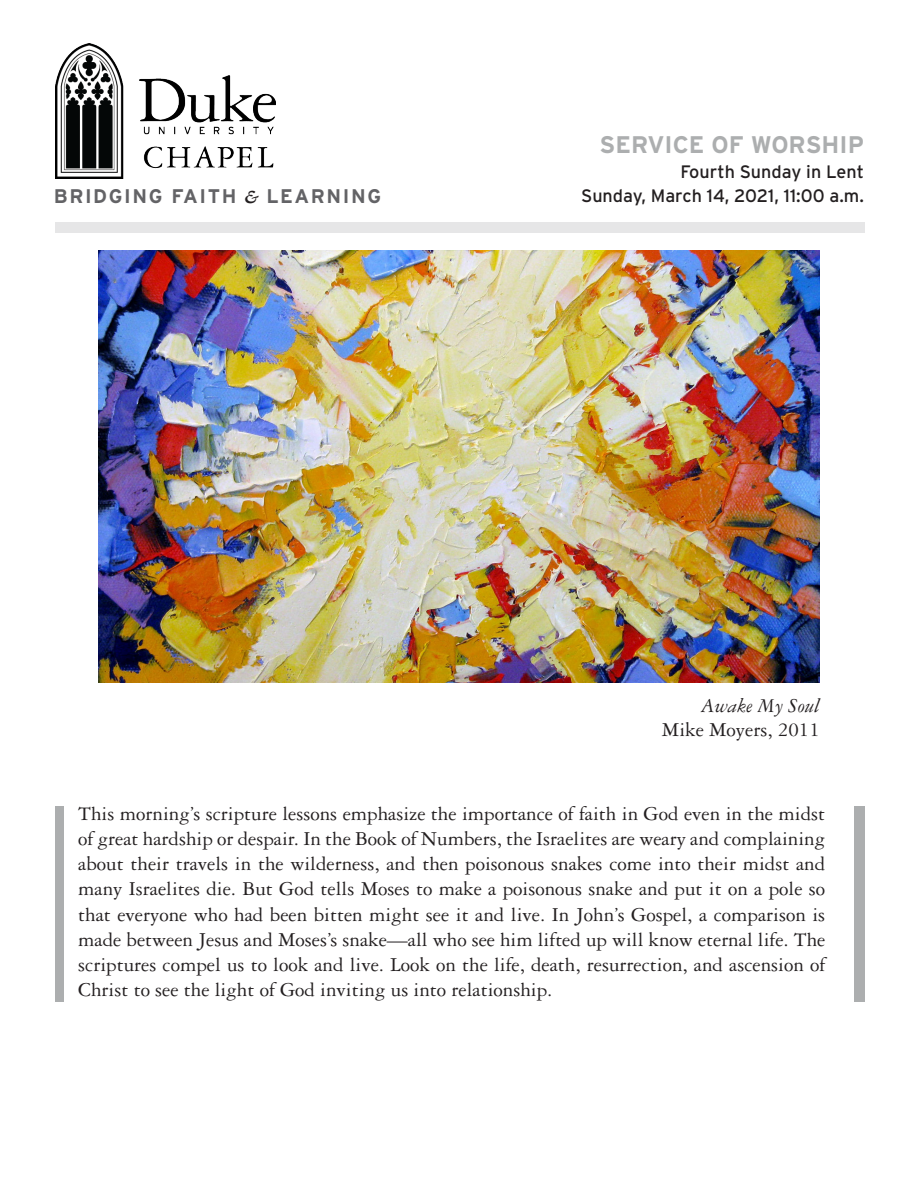
<style>
.page{position:relative;width:918px;height:1188px;background:#fff}
.page>*{position:absolute;margin:0;border:0;box-sizing:border-box;transform-origin:0 0}
.Header_1{font:700 24px "Interstate";color:#acaeaf}
.t1{font:21px/25.2px "Garamond 3 LT Std";color:#231f20;text-align:justify}
.t2{font:italic 21px "Garamond 3 LT Std";color:#231f20}
.t3{font:700 19.65px "Interstate";letter-spacing:.08em;color:#636366}
.Header_1-2{font:18px "Interstate";color:#231f20}
.s1{font-family:"Garamond 3 LT Std";font-style:italic;color:#231f20}
</style>
<div class="page">
<div style="left:55px;top:223px;width:810px;height:10px;background:#e6e6e7"></div>
<img style="left:55px;top:43px;width:221px;height:135px">
<img style="left:98px;top:250px;width:722px;height:432px">
<div style="left:55px;top:806px;width:9px;height:196px;background:#acaeaf"></div>
<div style="left:854px;top:806px;width:11px;height:196px;background:#acaeaf"></div>
<p class="t3" style="left:54px;top:185px;width:329px">BRIDGING FAITH <span class="s1">&amp;</span> LEARNING</p>
<p class="Header_1" style="left:600px;top:131px;width:266px">SERVICE OF WORSHIP</p>
<p class="Header_1-2" style="left:681px;top:161px;width:185px">Fourth Sunday in Lent</p>
<p class="Header_1-2" style="left:581px;top:186px;width:284px">Sunday, March 14, 2021, 11:00 a.m.</p>
<p class="t2" style="left:701px;top:694px;width:120px">Awake My Soul</p>
<p class="t1" style="left:662px;top:717px;width:160px">Mike Moyers, 2011</p>
<p class="t1" style="left:78px;top:801px;width:749px">This morning’s scripture lessons emphasize the importance of faith in God even in the midst of great hardship or despair. In the Book of Numbers, the Israelites are weary and complaining about their travels in the wilderness, and then poisonous snakes come into their midst and many Israelites die. But God tells Moses to make a poisonous snake and put it on a pole so that everyone who had been bitten might see it and live. In John’s Gospel, a comparison is made between Jesus and Moses’s snake—all who see him lifted up will know eternal life. The scriptures compel us to look and live. Look on the life, death, resurrection, and ascension of Christ to see the light of God inviting us into relationship.</p>
</div>
